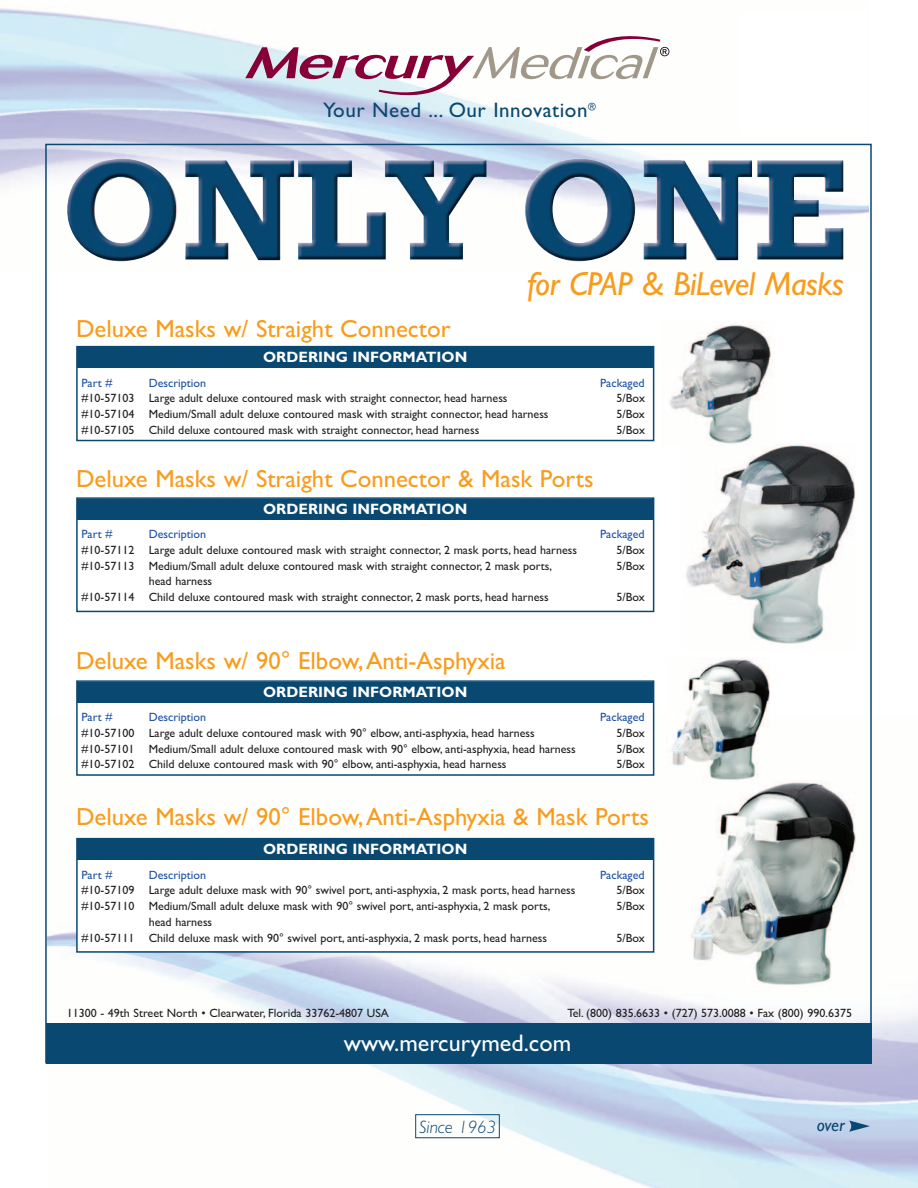
<style>
.page{position:relative;width:918px;height:1188px;background:#fff}
.page>*{position:absolute;margin:0;border:0;box-sizing:border-box;transform-origin:0 0}
.t1{font:italic 33.3px "Gill Sans";letter-spacing:-.015em;color:#f89c1c}
.t2{font:24.75px "Gill Sans";color:#f89c1c}
.t3{font:24px "Gill Sans";color:#fff}
.t4{font:21px "Gill Sans";letter-spacing:.025em;color:#094871}
.t5{font:italic 300 18px "Gill Sans";color:#094871}
.t6{font:italic 18px "Gill Sans";color:#094871}
.t7{font:700 15px "Gill Sans";color:#fff}
.t8{font:12px/15.8px "Gill Sans";color:#231f20}
.t9{font:12px "Gill Sans";color:#1d52a3}
</style>
<div class="page">
<img style="left:66px;top:158px;width:777px;height:104px">
<img style="left:48px;top:715px;width:870px;height:473px">
<svg style="left:245px;top:36px;width:424px;height:59px"></svg>
<div style="left:46px;top:1023px;width:825px;height:41px;background:#094871"></div>
<div style="left:76px;top:346px;width:578px;height:95px;border:2px solid #094871"></div>
<div style="left:78px;top:347px;width:575px;height:21px;background:#094871"></div>
<div style="left:78px;top:682px;width:575px;height:92px;background:#fff"></div>
<div style="left:76px;top:680px;width:578px;height:96px;border:2px solid #094871"></div>
<div style="left:78px;top:682px;width:575px;height:21px;background:#094871"></div>
<img style="left:682px;top:780px;width:178px;height:207px">
<div style="left:78px;top:839px;width:575px;height:112px;background:#fff"></div>
<div style="left:76px;top:838px;width:578px;height:115px;border:2px solid #094871"></div>
<div style="left:78px;top:839px;width:575px;height:21px;background:#094871"></div>
<div style="left:416px;top:1114px;width:84px;height:24px;border:1px solid #094871"></div>
<img style="left:686px;top:444px;width:170px;height:200px">
<div style="left:76px;top:497px;width:578px;height:115px;border:2px solid #094871"></div>
<div style="left:78px;top:499px;width:575px;height:21px;background:#094871"></div>
<img style="left:666px;top:659px;width:104px;height:125px">
<img style="left:669px;top:324px;width:106px;height:122px">
<svg style="left:849px;top:1121px;width:21px;height:11px"></svg>
<h3 class="t4" style="left:323px;top:103px;width:274px">Your Need ... Our Innovation<sup>®</sup></h3>
<h2 class="t2" style="left:76px;top:320px;width:376px">Deluxe Masks w/ Straight Connector</h2>
<p class="t7" style="left:263px;top:348px;width:206px">ORDERING INFORMATION</p>
<h1 class="t1" style="left:527px;top:272px;width:318px">for CPAP &amp; BiLevel Masks</h1>
<p class="t9" style="left:81px;top:379px;width:32px">Part #</p>
<p class="t9" style="left:149px;top:379px;width:59px">Description</p>
<p class="t9" style="left:600px;top:379px;width:46px">Packaged</p>
<p class="t8" style="left:81px;top:392px;width:428px">#10-57103 Large adult deluxe contoured mask with straight connector, head harness</p>
<p class="t8" style="left:616px;top:392px;width:30px">5/Box</p>
<p class="t8" style="left:81px;top:408px;width:469px">#10-57104 Medium/Small adult deluxe contoured mask with straight connector, head harness</p>
<p class="t8" style="left:616px;top:408px;width:30px">5/Box</p>
<p class="t8" style="left:81px;top:423px;width:399px">#10-57105 Child deluxe contoured mask with straight connector, head harness</p>
<p class="t8" style="left:616px;top:423px;width:30px">5/Box</p>
<h2 class="t2" style="left:76px;top:470px;width:519px">Deluxe Masks w/ Straight Connector &amp; Mask Ports</h2>
<p class="t7" style="left:263px;top:500px;width:206px">ORDERING INFORMATION</p>
<p class="t9" style="left:81px;top:530px;width:32px">Part #</p>
<p class="t9" style="left:149px;top:530px;width:59px">Description</p>
<p class="t9" style="left:600px;top:530px;width:46px">Packaged</p>
<p class="t8" style="left:81px;top:543px;width:497px">#10-57112 Large adult deluxe contoured mask with straight connector, 2 mask ports, head harness</p>
<p class="t8" style="left:616px;top:543px;width:30px">5/Box</p>
<p class="t8" style="left:81px;top:559px;width:472px">#10-57113 Medium/Small adult deluxe contoured mask with straight connector, 2 mask ports,</p>
<p class="t8" style="left:616px;top:559px;width:30px">5/Box</p>
<p class="t8" style="left:81px;top:575px;width:469px;text-indent:67px">head harness<br>#10-57114 Child deluxe contoured mask with straight connector, 2 mask ports, head harness</p>
<p class="t8" style="left:616px;top:591px;width:30px">5/Box</p>
<h2 class="t2" style="left:76px;top:652px;width:431px">Deluxe Masks w/ 90° Elbow, Anti-Asphyxia</h2>
<p class="t7" style="left:263px;top:683px;width:206px">ORDERING INFORMATION</p>
<p class="t9" style="left:81px;top:713px;width:32px">Part #</p>
<p class="t9" style="left:149px;top:713px;width:59px">Description</p>
<p class="t9" style="left:600px;top:713px;width:46px">Packaged</p>
<p class="t8" style="left:81px;top:726px;width:455px">#10-57100 Large adult deluxe contoured mask with 90° elbow, anti-asphyxia, head harness</p>
<p class="t8" style="left:616px;top:726px;width:30px">5/Box</p>
<p class="t8" style="left:81px;top:742px;width:496px">#10-57101 Medium/Small adult deluxe contoured mask with 90° elbow, anti-asphyxia, head harness</p>
<p class="t8" style="left:616px;top:742px;width:30px">5/Box</p>
<p class="t8" style="left:81px;top:758px;width:427px">#10-57102 Child deluxe contoured mask with 90° elbow, anti-asphyxia, head harness</p>
<p class="t8" style="left:616px;top:758px;width:30px">5/Box</p>
<h2 class="t2" style="left:76px;top:808px;width:574px">Deluxe Masks w/ 90° Elbow, Anti-Asphyxia &amp; Mask Ports</h2>
<p class="t7" style="left:263px;top:840px;width:206px">ORDERING INFORMATION</p>
<p class="t9" style="left:81px;top:871px;width:32px">Part #</p>
<p class="t9" style="left:149px;top:871px;width:59px">Description</p>
<p class="t9" style="left:600px;top:871px;width:46px">Packaged</p>
<p class="t8" style="left:81px;top:884px;width:495px">#10-57109 Large adult deluxe mask with 90° swivel port, anti-asphyxia, 2 mask ports, head harness</p>
<p class="t8" style="left:616px;top:884px;width:30px">5/Box</p>
<p class="t8" style="left:81px;top:900px;width:470px">#10-57110 Medium/Small adult deluxe mask with 90° swivel port, anti-asphyxia, 2 mask ports,</p>
<p class="t8" style="left:616px;top:900px;width:30px">5/Box</p>
<p class="t8" style="left:81px;top:915px;width:467px;text-indent:67px">head harness<br>#10-57111 Child deluxe mask with 90° swivel port, anti-asphyxia, 2 mask ports, head harness</p>
<p class="t8" style="left:616px;top:931px;width:30px">5/Box</p>
<p class="t8" style="left:67px;top:1006px;width:324px">11300 - 49th Street North • Clearwater, Florida 33762-4807 USA</p>
<p class="t8" style="left:567px;top:1006px;width:286px">Tel. (800) 835.6633 • (727) 573.0088 • Fax (800) 990.6375</p>
<h3 class="t3" style="left:344px;top:1034px;width:229px">www.mercurymed.com</h3>
<h3 class="t5" style="left:419px;top:1120px;width:78px">Since 1963</h3>
<h3 class="t6" style="left:817px;top:1114px;width:29px">over</h3>
</div>
